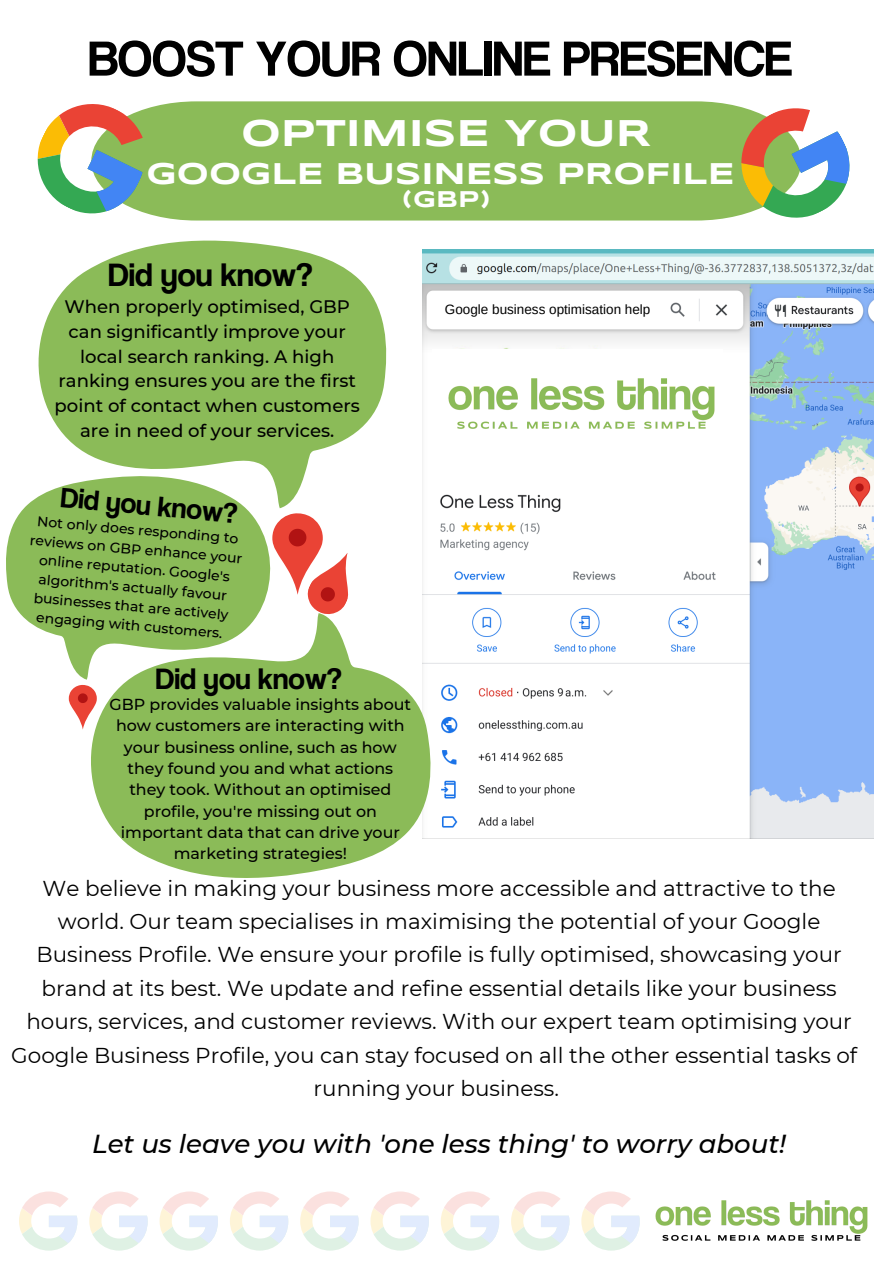
<style>
.page{position:relative;width:893px;height:1264px;background:#fff}
.page>*{position:absolute;margin:0;border:0;box-sizing:border-box;transform-origin:0 0}
.t1{font:51.15px "Coolvetica Rg";color:#000}
.t2{font:700 38.55px "Syncopate";color:#fff}
.t3{font:33.6px "Coolvetica Rg";color:#000}
.t4{font:700 31.05px "Syncopate";color:#fff}
.t5{font:30.6px "Coolvetica Rg";color:#000}
.t6{font:29.1px "Coolvetica Rg";color:#000}
.t7{font:italic 500 25.95px "Montserrat";color:#000}
.t8{font:700 23.55px "Syncopate";color:#fff}
.t9{font:21.45px/33.5px "Montserrat";color:#000;text-align:center}
.t10{font:500 18px/24.8px "Montserrat";color:#000;text-align:center}
.t11{font:500 15.9px/21.3px "Montserrat";color:#000;text-align:center}
.t12{font:500 13.95px/19px "Montserrat";color:#000}
.t13{font:13.5px "Arimo";color:#000}
</style>
<div class="page">
<div style="left:143px;top:101px;width:598px;height:119px;background:#8bbb58"></div>
<img style="left:655px;top:1200px;width:213px;height:41px">
<svg style="left:19px;top:1191px;width:58px;height:59px"></svg>
<svg style="left:37px;top:104px;width:106px;height:110px"></svg>
<svg style="left:89px;top:1191px;width:59px;height:59px"></svg>
<svg style="left:159px;top:1191px;width:59px;height:59px"></svg>
<svg style="left:230px;top:1191px;width:58px;height:59px"></svg>
<svg style="left:300px;top:1191px;width:58px;height:59px"></svg>
<svg style="left:370px;top:1191px;width:59px;height:59px"></svg>
<svg style="left:441px;top:1191px;width:58px;height:59px"></svg>
<svg style="left:511px;top:1191px;width:58px;height:59px"></svg>
<svg style="left:581px;top:1191px;width:58px;height:59px"></svg>
<img style="left:422px;top:249px;width:451px;height:589px">
<div style="left:431px;top:349px;width:291px;height:139px;background:#fff"></div>
<img style="left:448px;top:363px;width:275px;height:91px">
<div style="left:435px;top:292px;width:225px;height:35px;background:#fff"></div>
<svg style="left:38px;top:240px;width:349px;height:267px;fill:#8bbb58"></svg>
<svg style="left:6px;top:473px;width:278px;height:166px;fill:#8bbb58"></svg>
<svg style="left:64px;top:607px;width:375px;height:271px;fill:#8bbb58"></svg>
<svg style="left:69px;top:684px;width:28px;height:45px"></svg>
<svg style="left:272px;top:512px;width:94px;height:109px"></svg>
<svg style="left:733px;top:107px;width:117px;height:113px"></svg>
<p class="t1" style="left:88px;top:26px;width:705px">BOOST YOUR ONLINE PRESENCE</p>
<p class="t2" style="left:241px;top:116px;width:412px">OPTIMISE YOUR</p>
<p class="t4" style="left:146px;top:160px;width:589px">GOOGLE BUSINESS PROFILE</p>
<p class="t8" style="left:402px;top:189px;width:89px">(GBP)</p>
<p class="t3" style="left:108px;top:253px;width:206px">Did you know?</p>
<p class="t10" style="left:54px;top:294px;width:307px">When properly optimised, GBP can significantly improve your local search ranking. A high ranking ensures you are the first point of contact when customers are in need of your services.</p>
<p class="t6" style="left:62px;top:479px;width:178px;rotate:5deg">Did you know?</p>
<p class="t12" style="left:38px;top:511px;width:203px;rotate:5deg">Not only does responding to</p>
<p class="t12" style="left:38px;top:550px;width:197px;rotate:5deg">online reputation. Google's algorithm's actually favour businesses that are actively</p>
<p class="t12" style="left:31px;top:530px;width:215px;rotate:5deg">reviews on GBP enhance your</p>
<p class="t12" style="left:37px;top:607px;width:188px;rotate:5deg">engaging with customers.</p>
<p class="t5" style="left:156px;top:659px;width:188px">Did you know?</p>
<p class="t11" style="left:110px;top:693px;width:303px">GBP provides valuable insights about how customers are interacting with your business online, such as how they found you and what actions they took. Without an optimised profile, you're missing out on important data that can drive your marketing strategies!</p>
<p class="t13" style="left:445px;top:302px;width:207px">Google business optimisation help</p>
<p class="t9" style="left:11px;top:871px;width:847px">We believe in making your business more accessible and attractive to the world. Our team specialises in maximising the potential of your Google Business Profile. We ensure your profile is fully optimised, showcasing your brand at its best. We update and refine essential details like your business hours, services, and customer reviews. With our expert team optimising your Google Business Profile, you can stay focused on all the other essential tasks of running your business.</p>
<p class="t7" style="left:92px;top:1128px;width:695px">Let us leave you with 'one less thing' to worry about!</p>
</div>
